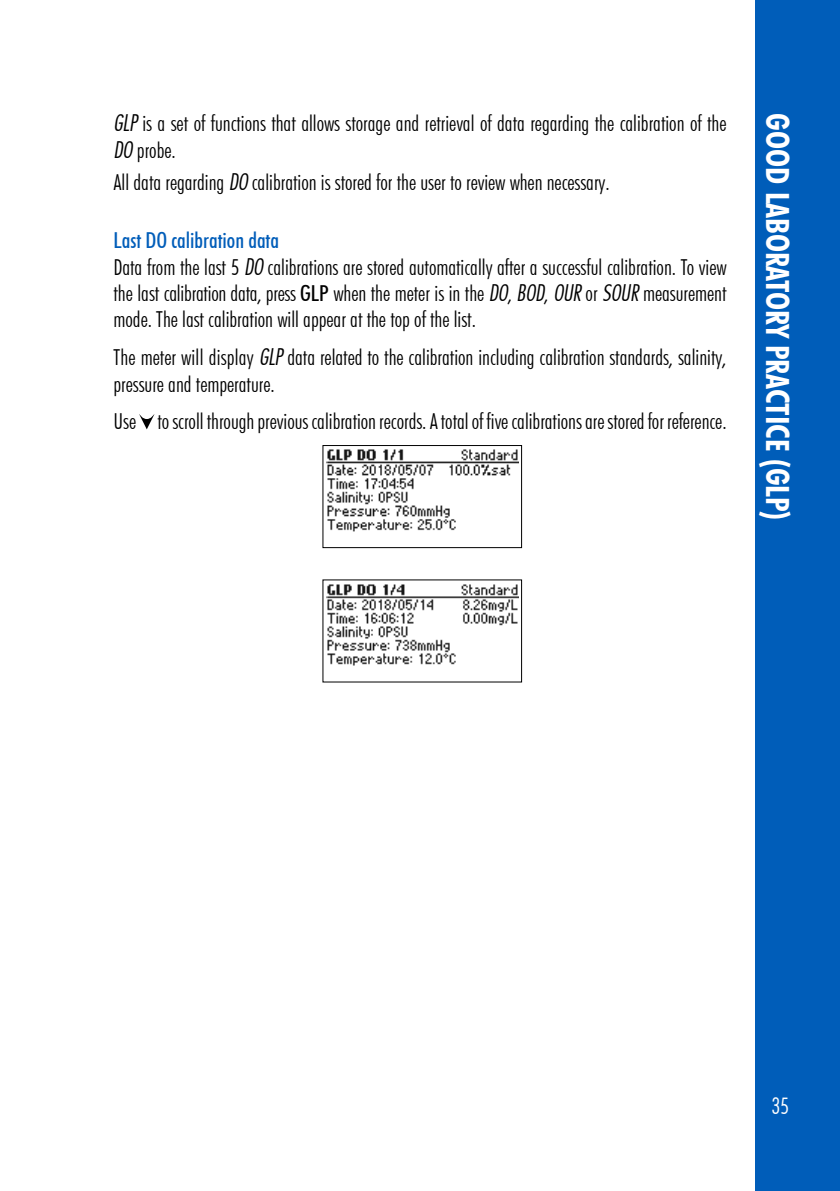
<style>
.page{position:relative;width:840px;height:1191px;background:#fff}
.page>*{position:absolute;margin:0;border:0;box-sizing:border-box;transform-origin:0 0}
.t1{font:700 condensed 32px "Futura BT";color:#fff}
.t2{font:300 condensed 22.8px "Futura BT";color:#fff}
.t3{font:300 condensed 22px/26.4px "Futura BT";color:#000}
.s1{font-family:"Futura Lt Cn BT Italic";font-weight:400;font-stretch:normal}
.s2{font-weight:500;color:#005db9}
.s3{font-weight:500}
</style>
<div class="page">
<div style="left:754px;top:0;width:85px;height:1191px;background:#005db9"></div>
<svg style="left:139px;top:414px;width:15px;height:15px"></svg>
<img style="left:326px;top:449px;width:192px;height:83px">
<div style="left:322px;top:445px;width:200px;height:103px;border:1px solid #000"></div>
<img style="left:326px;top:584px;width:192px;height:82px">
<p class="t3" style="left:113px;top:112px;width:614px"><span class="s1">GLP</span> is a set of functions that allows storage and retrieval of data regarding the calibration of the<br><span class="s1">DO</span> probe.</p>
<p class="t3" style="left:113px;top:170px;width:497px">All data regarding <span class="s1">DO</span> calibration is stored for the user to review when necessary.</p>
<p class="t3" style="left:113px;top:229px;width:614px"><span class="s2">Last DO calibration data<br></span>Data from the last 5 <span class="s1">DO</span> calibrations are stored automatically after a successful calibration. To view the last calibration data, press <span class="s3">GLP</span> when the meter is in the <span class="s1">DO</span>, <span class="s1">BOD</span>, <span class="s1">OUR</span> or <span class="s1">SOUR</span> measurement mode. The last calibration will appear at the top of the list.</p>
<p class="t3" style="left:113px;top:345px;width:614px">The meter will display <span class="s1">GLP</span> data related to the calibration including calibration standards, salinity, pressure and temperature.</p>
<p class="t3" style="left:113px;top:410px;width:614px">Use to scroll through previous calibration records. A total of five calibrations are stored for reference.</p>
<h1 class="t1" style="left:790px;top:113px;width:408px;rotate:90deg">GOOD LABORATORY PRACTICE (GLP)</h1>
<p class="t2" style="left:770px;top:1096px;width:19px">35</p>
</div>
